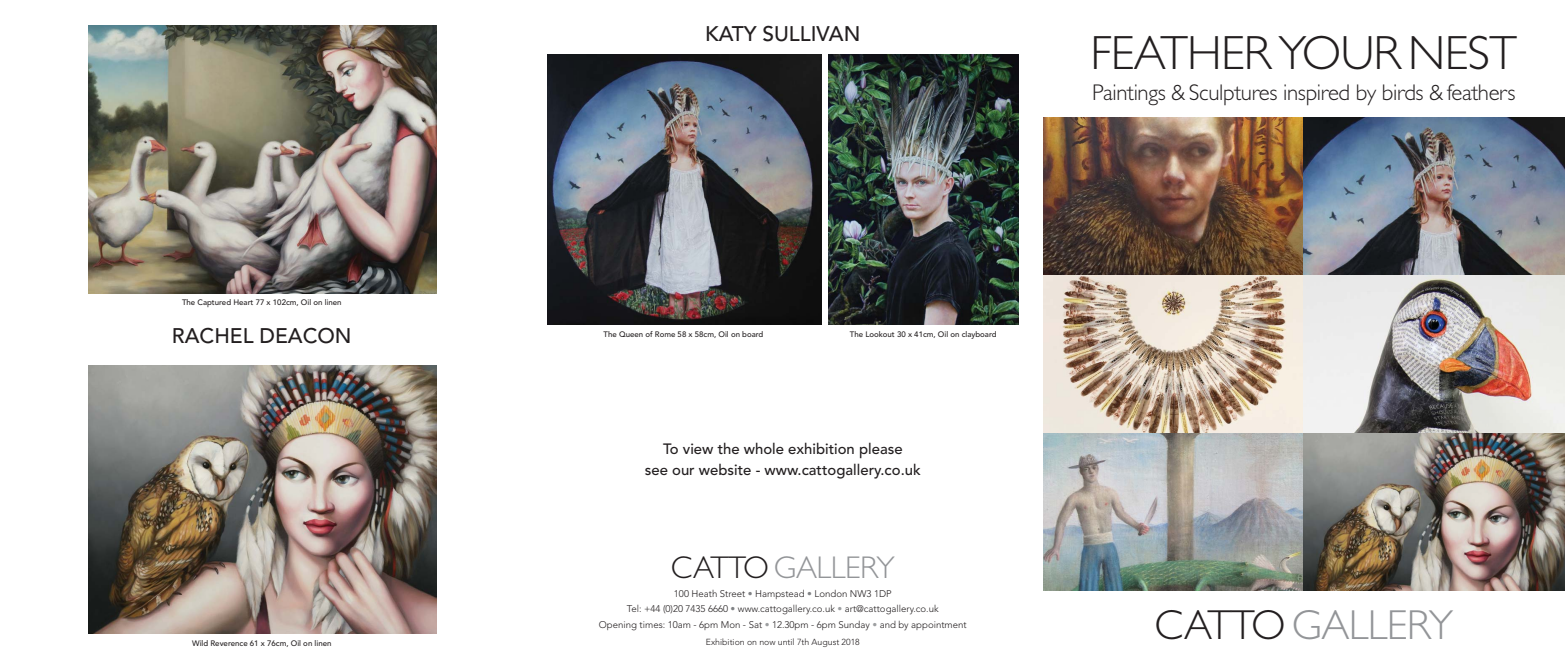
<style>
.page{position:relative;width:1565px;height:672px;background:#fff}
.page>*{position:absolute;margin:0;border:0;box-sizing:border-box;transform-origin:0 0}
.t1{font:300 48.12px "Gill Sans";letter-spacing:-.015em;color:#231f20}
.t2{font:300 42px "Gill Sans";letter-spacing:-.015em;color:#939598}
.t3{font:300 31.5px "Gill Sans";letter-spacing:-.015em;color:#939598}
.t4{font:300 22.75px "Gill Sans";letter-spacing:-.015em;color:#231f20}
.t5{font:500 21px "Avenir";color:#231f20}
.t6{font:500 14.88px/21px "Avenir";color:#231f20;text-align:center}
.t7{font:300 9.62px/15.3px "Avenir";color:#231f20;text-align:center}
.t8{font:300 8.75px "Avenir";color:#231f20}
.t9{font:500 7.88px "Avenir";color:#231f20}
.s1{color:#231f20}
.s2{color:#808285}
.s3{color:#9d9fa1}
</style>
<div class="page">
<img style="left:1043px;top:118px;width:521px;height:472px">
<img style="left:547px;top:55px;width:274px;height:269px">
<img style="left:828px;top:55px;width:190px;height:269px">
<img style="left:88px;top:366px;width:348px;height:267px">
<img style="left:88px;top:25px;width:348px;height:268px">
<p class="t9" style="left:182px;top:299px;width:161px">The Captured Heart 77 x 102cm, Oil on linen</p>
<h3 class="t5" style="left:705px;top:25px;width:157px">KATY SULLIVAN</h3>
<h3 class="t5" style="left:172px;top:327px;width:181px">RACHEL DEACON</h3>
<p class="t9" style="left:603px;top:331px;width:161px">The Queen of Rome 58 x 58cm, Oil on board</p>
<p class="t9" style="left:850px;top:331px;width:148px">The Lookout 30 x 41cm, Oil on clayboard</p>
<h3 class="t6" style="left:645px;top:439px;width:277px">To view the whole exhibition please<br>see our website - www.cattogallery.co.uk</h3>
<p class="t9" style="left:192px;top:639px;width:141px">Wild Reverence 61 x 76cm, Oil on linen</p>
<h3 class="t3" style="left:671px;top:556px;width:225px"><span class="s1">CATTO</span> GALLERY</h3>
<p class="t7" style="left:599px;top:586px;width:369px">100 Heath Street <span class="s2">•</span> Hampstead <span class="s2">•</span> London NW3 1DP<br>Tel: +44 (0)20 7435 6660 <span class="s2">•</span> www.cattogallery.co.uk <span class="s3">•</span> art@cattogallery.co.uk<br>Opening times: 10am - 6pm Mon - Sat <span class="s3">•</span> 12.30pm - 6pm Sunday <span class="s3">•</span> and by appointment</p>
<p class="t8" style="left:706px;top:638px;width:155px">Exhibition on now until 7th August 2018</p>
<h1 class="t1" style="left:1090px;top:36px;width:428px">FEATHER YOUR NEST</h1>
<h3 class="t4" style="left:1092px;top:84px;width:425px">Paintings &amp; Sculptures inspired by birds &amp; feathers</h3>
<h2 class="t2" style="left:1154px;top:609px;width:300px"><span class="s1">CATTO</span> GALLERY</h2>
</div>
